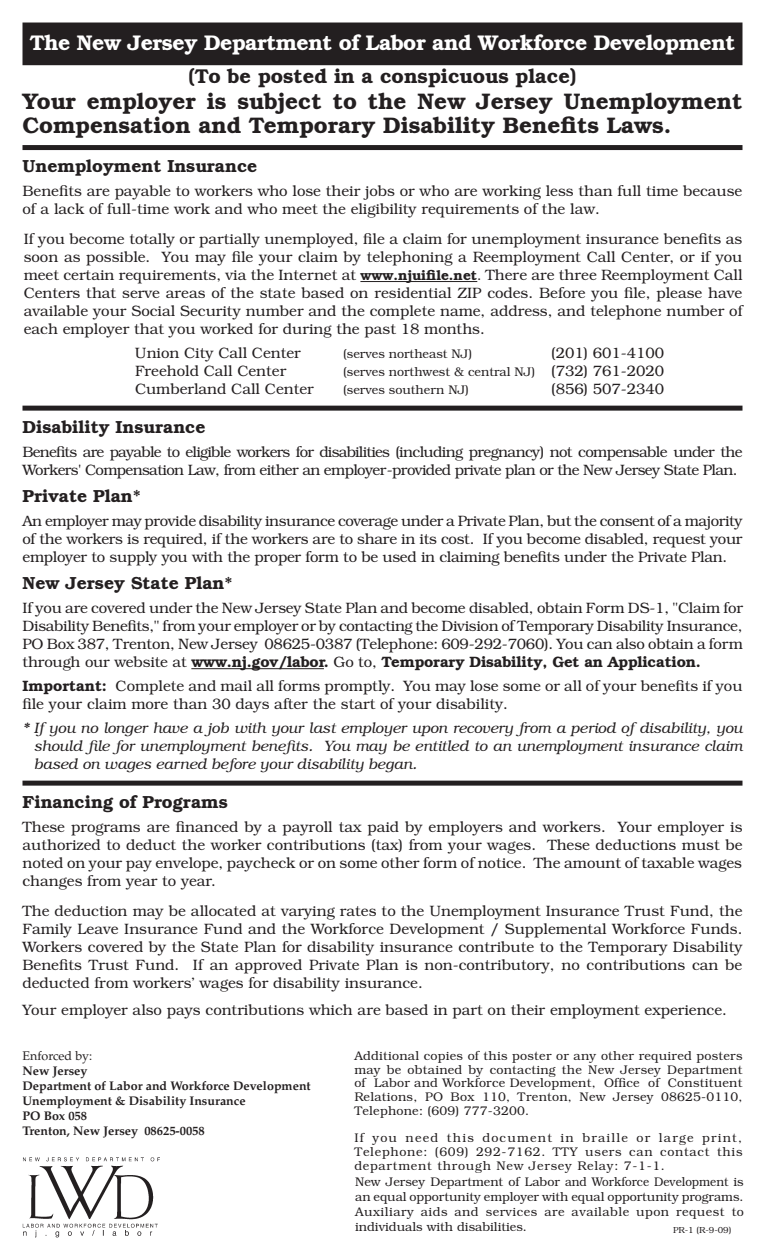
<style>
.page{position:relative;width:765px;height:1260px;background:#fff}
.page>*{position:absolute;margin:0;border:0;box-sizing:border-box;transform-origin:0 0}
.t1{font:600 22.5px/23.8px "Bookman";color:#231f20}
.t2{font:600 21.25px "Bookman";letter-spacing:-.02em;color:#fff}
.t3{font:600 20px "Bookman";color:#231f20}
.t4{font:600 17.5px "Bookman";color:#231f20}
.t5{font:300 15px/18px "Bookman";color:#231f20;text-align:justify}
.t6{font:italic 300 15px/18px "Bookman";color:#231f20;text-align:justify}
.t7{font:300 15px/18px "Bookman";letter-spacing:-.04em;color:#231f20}
.t8{font:300 12.5px/13.8px "Bookman";letter-spacing:.02em;color:#231f20;text-align:justify}
.t9{font:700 12.5px/15px "Palatino";color:#231f20}
.t10{font:300 12.5px "Bookman";color:#231f20}
.t11{font:12.5px "Palatino";color:#231f20}
.t12{font:300 8.75px "Bookman";color:#231f20}
.s1{font-weight:600;font-size:13.75px}
.s2{font-size:13.75px}
.s3{font-size:15px}
.s4{font-weight:600}
</style>
<div class="page">
<div style="left:23px;top:23px;width:719px;height:42px;background:#231f20"></div>
<hr style="left:360px;top:281px;width:117px;height:1px;background:#231f20">
<hr style="left:191px;top:668px;width:133px;height:1px;background:#231f20">
<div style="left:22px;top:145px;width:720px;height:5px;background:#231f20"></div>
<div style="left:22px;top:406px;width:720px;height:5px;background:#231f20"></div>
<div style="left:22px;top:781px;width:720px;height:5px;background:#231f20"></div>
<img style="left:22px;top:1157px;width:138px;height:80px">
<h2 class="t2" style="left:30px;top:30px;width:707px">The New Jersey Department of Labor and Workforce Development</h2>
<h3 class="t3" style="left:189px;top:64px;width:389px">(To be posted in a conspicuous place)</h3>
<h1 class="t1" style="left:22px;top:89px;width:721px">Your employer is subject to the New Jersey Unemployment<br>Compensation and Temporary Disability Benefits Laws.</h1>
<p class="t4" style="left:22px;top:155px;width:236px">Unemployment Insurance</p>
<p class="t5" style="left:22px;top:182px;width:721px">Benefits are payable to workers who lose their jobs or who are working less than full time because of a lack of full-time work and who meet the eligibility requirements of the law.</p>
<p class="t5" style="left:24px;top:230px;width:720px">If you become totally or partially unemployed, file a claim for unemployment insurance benefits as soon as possible. You may file your claim by telephoning a Reemployment Call Center, or if you meet certain requirements, via the Internet at <span class="s1">www.njuifile.net</span><span class="s2">.</span> There are three Reemployment Call Centers that serve areas of the state based on residential ZIP codes. Before you file, please have available your Social Security number and the complete name, address, and telephone number of each employer that you worked for during the past 18 months.</p>
<p class="t5" style="left:135px;top:344px;width:167px">Union City Call Center</p>
<p class="t10" style="left:343px;top:346px;width:131px">(serves northeast NJ)</p>
<p class="t5" style="left:551px;top:344px;width:114px">(201) 601‑4100</p>
<p class="t5" style="left:135px;top:362px;width:153px">Freehold Call Center</p>
<p class="t10" style="left:343px;top:364px;width:322px">(serves northwest &amp; central NJ) <span class="s3">(732) 761‑2020</span></p>
<p class="t5" style="left:135px;top:380px;width:180px">Cumberland Call Center</p>
<p class="t10" style="left:343px;top:382px;width:127px">(serves southern NJ)</p>
<p class="t5" style="left:551px;top:380px;width:114px">(856) 507‑2340</p>
<p class="t4" style="left:22px;top:416px;width:185px">Disability Insurance</p>
<p class="t7" style="left:22px;top:443px;width:722px">Benefits are payable to eligible workers for disabilities (including pregnancy) not compensable under the<br>Workers' Compensation Law, from either an employer-provided private plan or the New Jersey State Plan.</p>
<p class="t4" style="left:22px;top:485px;width:120px">Private Plan*</p>
<p class="t5" style="left:22px;top:512px;width:722px">An employer may provide disability insurance coverage under a Private Plan, but the consent of a majority of the workers is required, if the workers are to share in its cost. If you become disabled, request your employer to supply you with the proper form to be used in claiming benefits under the Private Plan.</p>
<p class="t4" style="left:22px;top:572px;width:211px">New Jersey State Plan*</p>
<p class="t5" style="left:22px;top:599px;width:722px">If you are covered under the New Jersey State Plan and become disabled, obtain Form DS-1, "Claim for Disability Benefits," from your employer or by contacting the Division of Temporary Disability Insurance, PO Box 387, Trenton, New Jersey 08625-0387 (Telephone: 609-292-7060). You can also obtain a form through our website at <span class="s4">www.nj.gov/labor.</span> Go to, <span class="s4">Temporary Disability, Get an Application.</span></p>
<p class="t5" style="left:22px;top:677px;width:722px"><span class="s4">Important:</span> Complete and mail all forms promptly. You may lose some or all of your benefits if you file your claim more than 30 days after the start of your disability.</p>
<p class="t6" style="left:34px;top:719px;width:710px;text-indent:-11px">* If you no longer have a job with your last employer upon recovery from a period of disability, you should file for unemployment benefits. You may be entitled to an unemployment insurance claim based on wages earned before your disability began.</p>
<p class="t4" style="left:22px;top:791px;width:207px">Financing of Programs</p>
<p class="t5" style="left:22px;top:818px;width:721px">These programs are financed by a payroll tax paid by employers and workers. Your employer is authorized to deduct the worker contributions (tax) from your wages. These deductions must be noted on your pay envelope, paycheck or on some other form of notice. The amount of taxable wages changes from year to year.</p>
<p class="t5" style="left:22px;top:902px;width:722px">The deduction may be allocated at varying rates to the Unemployment Insurance Trust Fund, the Family Leave Insurance Fund and the Workforce Development / Supplemental Workforce Funds.<br>Workers covered by the State Plan for disability insurance contribute to the Temporary Disability Benefits Trust Fund. If an approved Private Plan is non-contributory, no contributions can be deducted from workers’ wages for disability insurance.</p>
<p class="t5" style="left:22px;top:1001px;width:706px">Your employer also pays contributions which are based in part on their employment experience.</p>
<p class="t11" style="left:22px;top:1049px;width:71px">Enforced by:</p>
<p class="t9" style="left:22px;top:1064px;width:290px">New Jersey<br>Department of Labor and Workforce Development<br>Unemployment &amp; Disability Insurance<br>PO Box 058<br>Trenton, New Jersey 08625-0058</p>
<p class="t8" style="left:354px;top:1049px;width:390px">Additional copies of this poster or any other required posters may be obtained by contacting the New Jersey Department of Labor and Workforce Development, Office of Constituent Relations, PO Box 110, Trenton, New Jersey 08625-0110, Telephone: (609) 777-3200.</p>
<p class="t8" style="left:354px;top:1131px;width:390px">If you need this document in braille or large print, Telephone: (609) 292-7162. TTY users can contact this department through New Jersey Relay: 7-1-1.</p>
<p class="t8" style="left:355px;top:1174px;width:390px;line-height:15px">New Jersey Department of Labor and Workforce Development is an equal opportunity employer with equal opportunity programs.<br>Auxiliary aids and services are available upon request to individuals with disabilities.</p>
<p class="t12" style="left:673px;top:1225px;width:60px">PR-1 (R-9-09)</p>
</div>
